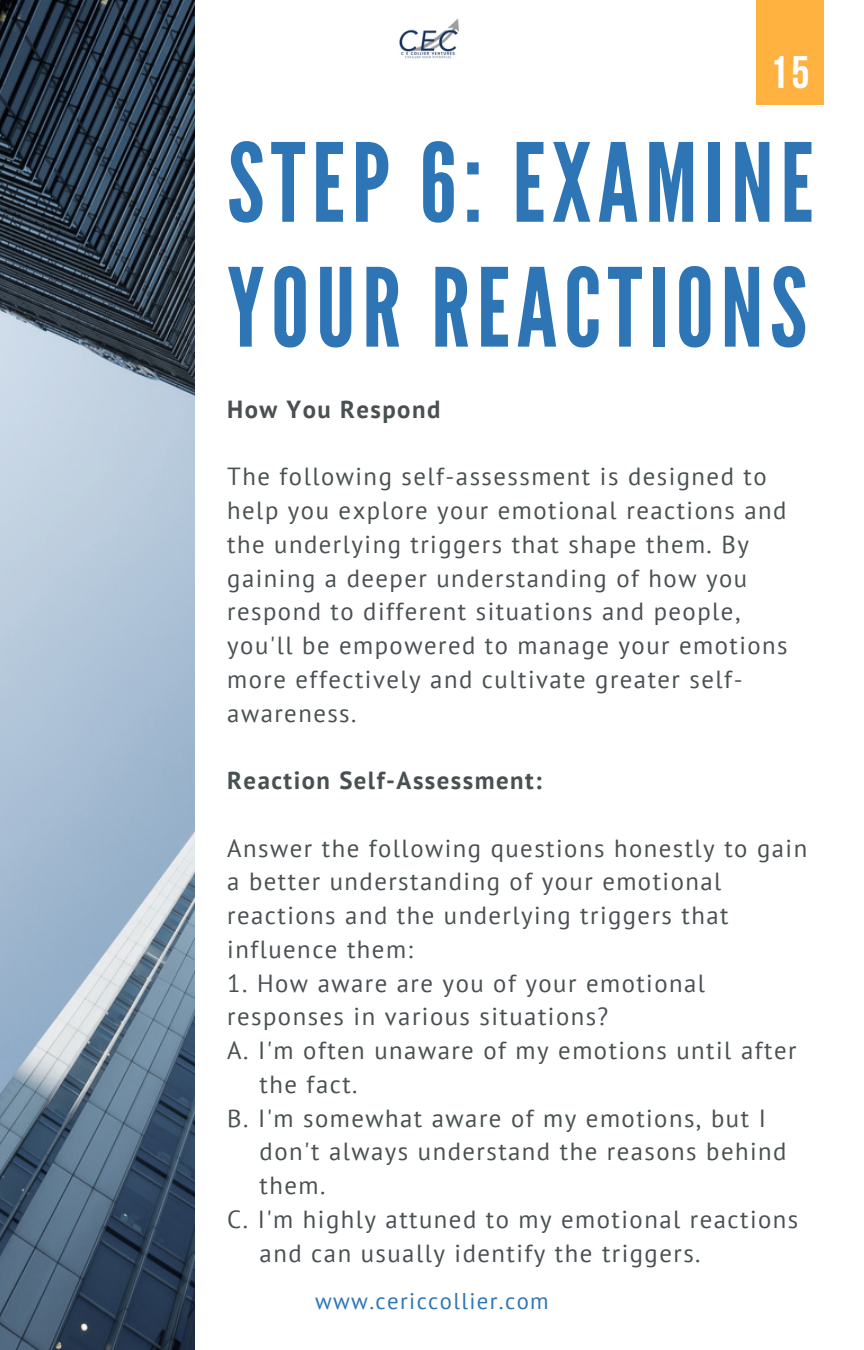
<style>
.page{position:relative;width:864px;height:1350px;background:#fff}
.page>*{position:absolute;margin:0;border:0;box-sizing:border-box;transform-origin:0 0}
.t1{font:108.67px/124.9px "League Gothic";letter-spacing:.06em;color:#2e75b6}
.t2{font:700 45.45px "Bebas Neue";color:#fff}
.t3{font:24.75px/33.8px "PT Sans";letter-spacing:.06em;color:#495052}
.t4{font:700 24.75px "PT Sans";letter-spacing:.06em;color:#495052}
.t5{font:22.72px "PT Sans";letter-spacing:.06em;color:#2e75b6}
</style>
<div class="page">
<img style="left:0;top:0;width:194px;height:1350px">
<div style="left:756px;top:0;width:67px;height:105px;background:#ffb23f"></div>
<img style="left:399px;top:18px;width:60px;height:41px">
<h2 class="t2" style="left:770px;top:54px;width:41px">15</h2>
<h1 class="t1" style="left:227px;top:123px;width:588px">STEP 6: EXAMINE<br>YOUR REACTIONS</h1>
<p class="t4" style="left:227px;top:393px;width:215px">How You Respond</p>
<p class="t3" style="left:227px;top:459px;width:562px">The following self-assessment is designed to help you explore your emotional reactions and the underlying triggers that shape them. By gaining a deeper understanding of how you respond to different situations and people, you'll be empowered to manage your emotions more effectively and cultivate greater self&shy;awareness.</p>
<p class="t4" style="left:227px;top:764px;width:316px">Reaction Self-Assessment:</p>
<p class="t3" style="left:227px;top:830px;width:582px">Answer the following questions honestly to gain a better understanding of your emotional reactions and the underlying triggers that influence them:</p>
<p class="t3" style="left:227px;top:965px;width:479px">1. How aware are you of your emotional</p>
<p class="t3" style="left:227px;top:999px;width:383px">responses in various situations?</p>
<p class="t3" style="left:227px;top:1033px;width:571px">A. I'm often unaware of my emotions until after</p>
<p class="t3" style="left:260px;top:1067px;width:99px">the fact.</p>
<p class="t3" style="left:227px;top:1100px;width:540px">B. I'm somewhat aware of my emotions, but I</p>
<p class="t3" style="left:260px;top:1134px;width:528px">don't always understand the reasons behind</p>
<p class="t3" style="left:260px;top:1168px;width:67px">them.</p>
<p class="t3" style="left:227px;top:1202px;width:573px">C. I'm highly attuned to my emotional reactions</p>
<p class="t3" style="left:260px;top:1235px;width:442px">and can usually identify the triggers.</p>
<p class="t5" style="left:315px;top:1285px;width:235px">www.cericcollier.com</p>
</div>
